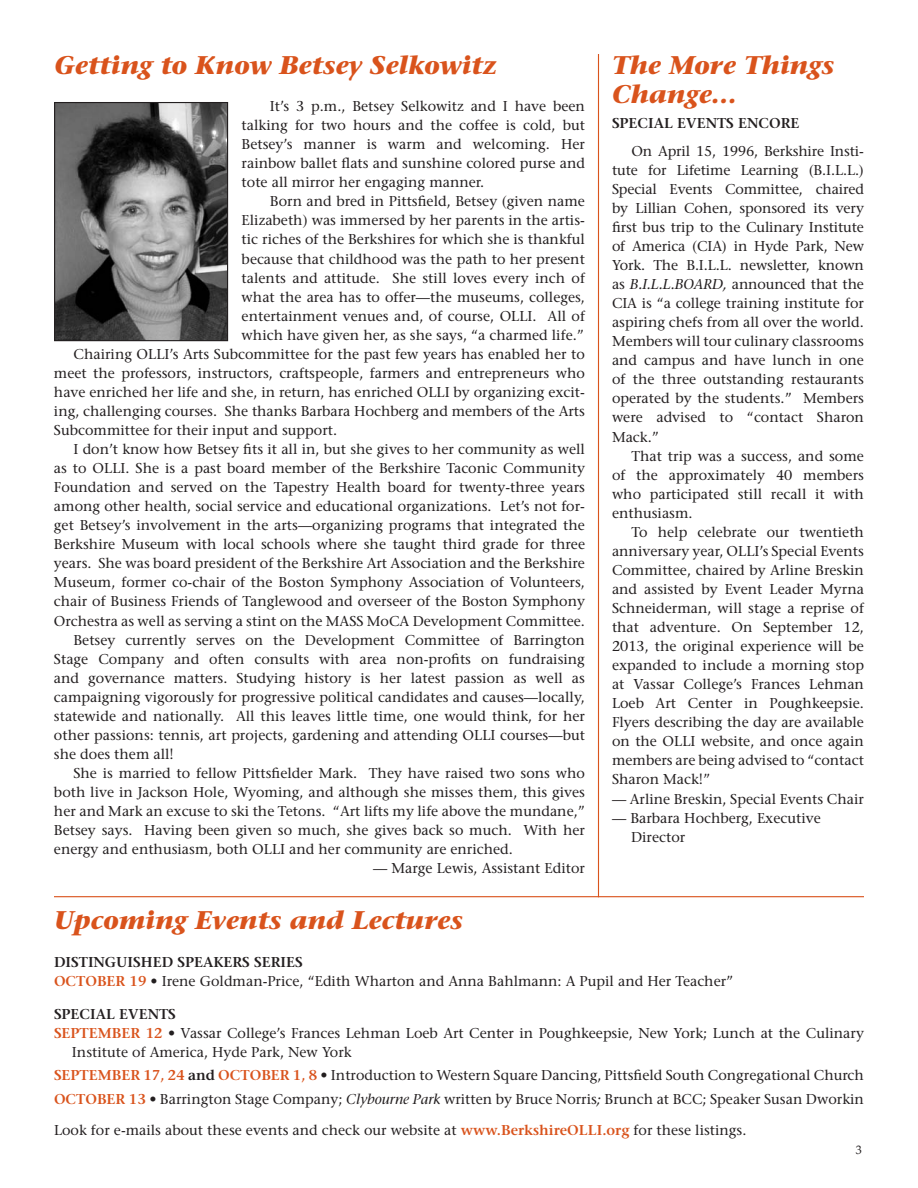
<style>
.page{position:relative;width:918px;height:1188px;background:#fff}
.page>*{position:absolute;margin:0;border:0;box-sizing:border-box;transform-origin:0 0}
.t1{font:italic 700 25.5px/28.5px "Stone Serif";color:#d9531c}
.t2{font:14.25px/19px "Stone Serif";color:#231f20;text-align:justify}
.t3{font:600 14.25px "Stone Serif";color:#231f20}
.t4{font:600 14.25px "Stone Serif";color:#d9531c}
.t5{font:12px "Palatino";color:#231f20}
.s1{font-style:italic}
.s2{font-weight:600;color:#d9531c}
.s3{color:#231f20}
</style>
<div class="page">
<img style="left:56px;top:104px;width:170px;height:235px">
<div style="left:54px;top:102px;width:174px;height:239px;border:1px solid #231f20"></div>
<hr style="left:54px;top:896px;width:810px;height:1px;background:#d9531c">
<hr style="left:598px;top:54px;width:1px;height:843px;background:#d9531c">
<h1 class="t1" style="left:54px;top:51px;width:444px">Getting to Know Betsey Selkowitz</h1>
<h1 class="t1" style="left:612px;top:51px;width:224px">The More Things<br>Change…</h1>
<p class="t3" style="left:612px;top:114px;width:18px">SPECIAL</p>
<p class="t3" style="left:677px;top:114px;width:30px">EVENTS</p>
<p class="t3" style="left:738px;top:114px;width:21px">ENCORE</p>
<p class="t2" style="left:612px;top:141px;width:254px;text-indent:19px">On April 15, 1996, Berkshire Insti&shy;tute for Lifetime Learning (B.I.L.L.)<br>Special Events Committee, chaired by Lillian Cohen, sponsored its very first bus trip to the Culinary Institute of America (CIA) in Hyde Park, New York. The B.I.L.L. newsletter, known as <span class="s1">B.I.L.L.BOARD,</span> announced that the CIA is “a college training institute for aspiring chefs from all over the world.<br>Members will tour culinary classrooms and campus and have lunch in one of the three outstanding restaurants operated by the students.” Members were advised to “contact Sharon Mack.”</p>
<p class="t2" style="left:612px;top:446px;width:254px;text-indent:19px">That trip was a success, and some of the approximately 40 members who participated still recall it with enthusiasm.</p>
<p class="t2" style="left:612px;top:522px;width:254px;text-indent:19px">To help celebrate our twentieth anniversary year, OLLI’s Special Events Committee, chaired by Arline Breskin and assisted by Event Leader Myrna Schneiderman, will stage a reprise of that adventure. On September 12, 2013, the original experience will be expanded to include a morning stop at Vassar College’s Frances Lehman Loeb Art Center in Poughkeepsie.<br>Flyers describing the day are available on the OLLI website, and once again members are being advised to “contact Sharon Mack!”</p>
<p class="t2" style="left:612px;top:789px;width:253px">— Arline Breskin, Special Events Chair</p>
<p class="t2" style="left:631px;top:808px;width:191px;text-indent:-19px">— Barbara Hochberg, Executive<br>Director</p>
<p class="t2" style="left:242px;top:97px;width:345px;text-indent:28px">It’s 3 p.m., Betsey Selkowitz and I have been talking for two hours and the coffee is cold, but Betsey’s manner is warm and welcoming. Her rainbow ballet flats and sunshine colored purse and tote all mirror her engaging manner.</p>
<p class="t2" style="left:270px;top:192px;width:316px">Born and bred in Pittsfield, Betsey (given name</p>
<p class="t2" style="left:242px;top:211px;width:345px">Elizabeth) was immersed by her parents in the artis-</p>
<p class="t2" style="left:242px;top:230px;width:345px">tic riches of the Berkshires for which she is thankful</p>
<p class="t2" style="left:242px;top:249px;width:345px">because that childhood was the path to her present</p>
<p class="t2" style="left:242px;top:268px;width:345px">talents and attitude. She still loves every inch of</p>
<p class="t2" style="left:242px;top:287px;width:345px">what the area has to offer—the museums, colleges,</p>
<p class="t2" style="left:242px;top:306px;width:345px">entertainment venues and, of course, OLLI. All of</p>
<p class="t2" style="left:242px;top:325px;width:344px">which have given her, as she says, “a charmed life.”</p>
<p class="t2" style="left:73px;top:344px;width:513px">Chairing OLLI’s Arts Subcommittee for the past few years has enabled her to</p>
<p class="t2" style="left:54px;top:363px;width:532px">meet the professors, instructors, craftspeople, farmers and entrepreneurs who</p>
<p class="t2" style="left:54px;top:382px;width:532px">have enriched her life and she, in return, has enriched OLLI by organizing excit-</p>
<p class="t2" style="left:54px;top:402px;width:533px">ing, challenging courses. She thanks Barbara Hochberg and members of the Arts</p>
<p class="t2" style="left:54px;top:421px;width:285px">Subcommittee for their input and support.</p>
<p class="t2" style="left:73px;top:440px;width:513px">I don’t know how Betsey fits it all in, but she gives to her community as well</p>
<p class="t2" style="left:54px;top:459px;width:532px">as to OLLI. She is a past board member of the Berkshire Taconic Community</p>
<p class="t2" style="left:54px;top:478px;width:533px">Foundation and served on the Tapestry Health board for twenty-three years</p>
<p class="t2" style="left:54px;top:497px;width:532px">among other health, social service and educational organizations. Let’s not for-</p>
<p class="t2" style="left:54px;top:516px;width:532px">get Betsey’s involvement in the arts—organizing programs that integrated the</p>
<p class="t2" style="left:54px;top:535px;width:533px">Berkshire Museum with local schools where she taught third grade for three</p>
<p class="t2" style="left:54px;top:554px;width:533px">years. She was board president of the Berkshire Art Association and the Berkshire</p>
<p class="t2" style="left:54px;top:573px;width:532px">Museum, former co-chair of the Boston Symphony Association of Volunteers,</p>
<p class="t2" style="left:54px;top:592px;width:532px">chair of Business Friends of Tanglewood and overseer of the Boston Symphony</p>
<p class="t2" style="left:54px;top:611px;width:533px">Orchestra as well as serving a stint on the MASS MoCA Development Committee.</p>
<p class="t2" style="left:73px;top:630px;width:513px">Betsey currently serves on the Development Committee of Barrington</p>
<p class="t2" style="left:54px;top:649px;width:532px">Stage Company and often consults with area non-profits on fundraising</p>
<p class="t2" style="left:54px;top:668px;width:532px">and governance matters. Studying history is her latest passion as well as</p>
<p class="t2" style="left:54px;top:687px;width:532px">campaigning vigorously for progressive political candidates and causes—locally,</p>
<p class="t2" style="left:54px;top:706px;width:533px">statewide and nationally. All this leaves little time, one would think, for her</p>
<p class="t2" style="left:54px;top:725px;width:533px">other passions: tennis, art projects, gardening and attending OLLI courses—but</p>
<p class="t2" style="left:54px;top:744px;width:121px">she does them all!</p>
<p class="t2" style="left:73px;top:763px;width:513px">She is married to fellow Pittsfielder Mark. They have raised two sons who</p>
<p class="t2" style="left:54px;top:783px;width:532px">both live in Jackson Hole, Wyoming, and although she misses them, this gives</p>
<p class="t2" style="left:54px;top:802px;width:532px">her and Mark an excuse to ski the Tetons. “Art lifts my life above the mundane,”</p>
<p class="t2" style="left:54px;top:821px;width:532px">Betsey says. Having been given so much, she gives back so much. With her</p>
<p class="t2" style="left:54px;top:840px;width:460px">energy and enthusiasm, both OLLI and her community are enriched.</p>
<p class="t2" style="left:373px;top:859px;width:213px">— Marge Lewis, Assistant Editor</p>
<h1 class="t1" style="left:54px;top:906px;width:410px">Upcoming Events and Lectures</h1>
<p class="t3" style="left:54px;top:954px;width:22px">DISTINGUISHED</p>
<p class="t3" style="left:178px;top:954px;width:18px">SPEA</p>
<p class="t3" style="left:213px;top:954px;width:20px">KERS</p>
<p class="t3" style="left:254px;top:954px;width:17px">SERIES</p>
<p class="t4" style="left:54px;top:973px;width:23px">OCTOBER</p>
<p class="t2" style="left:130px;top:972px;width:605px"><span class="s2">19</span> • Irene Goldman-Price, “Edith Wharton and Anna Bahlmann: A Pupil and Her Teacher”</p>
<p class="t3" style="left:54px;top:1006px;width:18px">SPECIAL</p>
<p class="t3" style="left:119px;top:1006px;width:30px">EVENTS</p>
<p class="t4" style="left:54px;top:1025px;width:19px">SEPTEMBER</p>
<p class="t2" style="left:72px;top:1024px;width:794px;text-indent:74px"><span class="s2">12</span> • Vassar College’s Frances Lehman Loeb Art Center in Poughkeepsie, New York; Lunch at the Culinary<br>Institute of America, Hyde Park, New York</p>
<p class="t4" style="left:54px;top:1067px;width:19px">SEPTEMBER</p>
<p class="t4" style="left:143px;top:1067px;width:98px">17, 24 <span class="s3">AND</span> OCTOBER</p>
<p class="t2" style="left:293px;top:1066px;width:572px"><span class="s2">1, 8</span> • Introduction to Western Square Dancing, Pittsfield South Congregational Church</p>
<p class="t4" style="left:54px;top:1090px;width:23px">OCTOBER</p>
<p class="t2" style="left:54px;top:1083px;width:812px;line-height:30.9px;text-indent:75px"><span class="s2">13</span> • Barrington Stage Company; <span class="s1">Clybourne Park</span> written by Bruce Norris<span class="s1">;</span> Brunch at BCC; Speaker Susan Dworkin<br>Look for e-mails about these events and check our website at <span class="s2">WWW.BERKSHIREOLLI</span></p>
<p class="t2" style="left:602px;top:1120px;width:146px"><span class="s2">.ORG</span> for these listings.</p>
<p class="t5" style="left:856px;top:1140px;width:7px">3</p>
</div>
